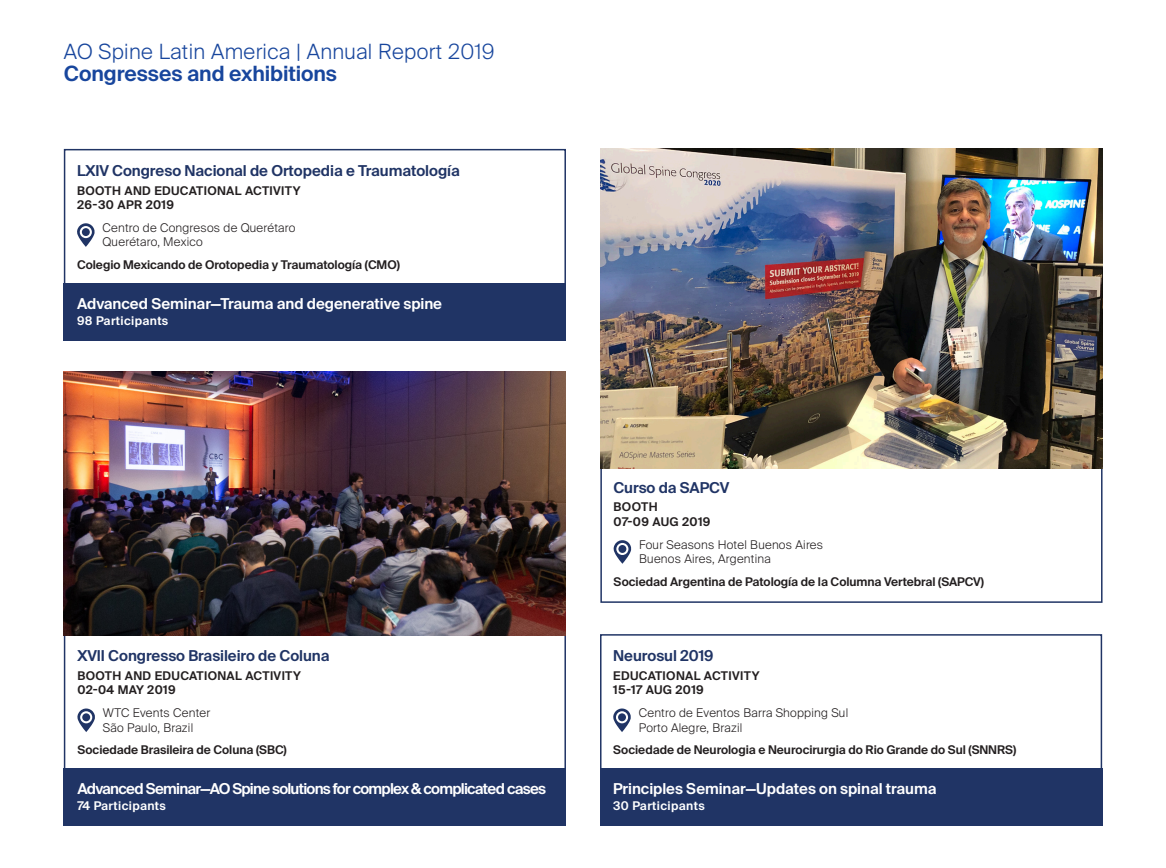
<style>
.page{position:relative;width:1166px;height:868px;background:#fff}
.page>*{position:absolute;margin:0;border:0;box-sizing:border-box;transform-origin:0 0}
.t1{font:300 21px "Suisse Intl";letter-spacing:.02em;color:#18469d}
.t2{font:600 21px "Suisse Intl";letter-spacing:-.005em;color:#18469d}
.dark_green_Tabela_tí{font:600 15px "Suisse Intl";letter-spacing:-.005em;color:#203465}
.Corpo_de_texto___PRI{font:600 15px "Suisse Intl";letter-spacing:-.005em;color:#fff}
.Corpo_de_texto___PRI-2{font:600 15px "Suisse Intl";letter-spacing:-.05em;color:#fff}
.Corpo_de_texto___PRI-3{font:600 12px "Suisse Intl";letter-spacing:-.005em;color:#231f20}
.Corpo_de_texto___PRI-4{font:300 12px "Suisse Intl";letter-spacing:.02em;color:#231f20}
.Corpo_de_texto___PRI-5{font:600 12px "Suisse Intl";letter-spacing:.03em;color:#231f20}
.Corpo_de_texto___PRI-6{font:600 12px "Suisse Intl";letter-spacing:.03em;color:#fff}
</style>
<div class="page">
<svg style="left:613px;top:540px;width:18px;height:23px"></svg>
<div style="left:618px;top:545px;width:8px;height:8px;background:#203465;border-radius:50%"></div>
<div style="left:600px;top:768px;width:501px;height:57px;background:#203465"></div>
<div style="left:600px;top:634px;width:501px;height:183px;border:2px solid #203465"></div>
<svg style="left:613px;top:708px;width:18px;height:24px"></svg>
<div style="left:618px;top:713px;width:7px;height:8px;background:#203465;border-radius:50%"></div>
<img style="left:600px;top:149px;width:502px;height:319px">
<div style="left:64px;top:283px;width:502px;height:57px;background:#203465"></div>
<div style="left:64px;top:149px;width:502px;height:183px;border:2px solid #203465"></div>
<svg style="left:77px;top:223px;width:18px;height:24px"></svg>
<div style="left:82px;top:228px;width:8px;height:8px;background:#203465;border-radius:50%"></div>
<div style="left:64px;top:768px;width:502px;height:57px;background:#203465"></div>
<svg style="left:77px;top:708px;width:18px;height:24px"></svg>
<div style="left:82px;top:713px;width:8px;height:8px;background:#203465;border-radius:50%"></div>
<img style="left:64px;top:371px;width:502px;height:264px">
<p class="t1" style="left:64px;top:39px;width:432px">AO Spine Latin America | Annual Report 2019</p>
<p class="t2" style="left:64px;top:62px;width:275px">Congresses and exhibitions</p>
<p class="dark_green_Tabela_tí" style="left:77px;top:162px;width:384px">LXIV Congreso Nacional de Ortopedia e Traumatología</p>
<p class="Corpo_de_texto___PRI-5" style="left:77px;top:183px;width:225px">BOOTH AND EDUCATIONAL ACTIVITY</p>
<p class="Corpo_de_texto___PRI-5" style="left:77px;top:198px;width:98px">26-30 APR 2019</p>
<p class="Corpo_de_texto___PRI-4" style="left:103px;top:221px;width:194px">Centro de Congresos de Querétaro</p>
<p class="Corpo_de_texto___PRI-4" style="left:103px;top:235px;width:102px">Querétaro, Mexico</p>
<p class="Corpo_de_texto___PRI-3" style="left:77px;top:258px;width:324px">Colegio Mexicando de Orotopedia y Traumatología (CMO)</p>
<p class="Corpo_de_texto___PRI" style="left:77px;top:294px;width:366px">Advanced Seminar—Trauma and degenerative spine</p>
<p class="Corpo_de_texto___PRI-6" style="left:77px;top:314px;width:93px">98 Participants</p>
<p class="dark_green_Tabela_tí" style="left:77px;top:647px;width:253px">XVII Congresso Brasileiro de Coluna</p>
<p class="Corpo_de_texto___PRI-5" style="left:77px;top:668px;width:225px">BOOTH AND EDUCATIONAL ACTIVITY</p>
<p class="Corpo_de_texto___PRI-5" style="left:77px;top:683px;width:100px">02-04 MAY 2019</p>
<p class="Corpo_de_texto___PRI-4" style="left:103px;top:705px;width:109px">WTC Events Center</p>
<p class="Corpo_de_texto___PRI-4" style="left:103px;top:720px;width:92px">São Paulo, Brazil</p>
<p class="Corpo_de_texto___PRI-3" style="left:77px;top:743px;width:211px">Sociedade Brasileira de Coluna (SBC)</p>
<p class="Corpo_de_texto___PRI-2" style="left:77px;top:779px;width:470px">Advanced Seminar—AO Spine solutions for complex &amp; complicated cases</p>
<p class="Corpo_de_texto___PRI-6" style="left:77px;top:799px;width:90px">74 Participants</p>
<p class="dark_green_Tabela_tí" style="left:613px;top:479px;width:117px">Curso da SAPCV</p>
<p class="Corpo_de_texto___PRI-3" style="left:613px;top:500px;width:45px">BOOTH</p>
<p class="Corpo_de_texto___PRI-5" style="left:613px;top:514px;width:98px">07-09 AUG 2019</p>
<p class="Corpo_de_texto___PRI-4" style="left:639px;top:537px;width:185px">Four Seasons Hotel Buenos Aires</p>
<p class="Corpo_de_texto___PRI-4" style="left:639px;top:552px;width:133px">Buenos Aires, Argentina</p>
<p class="Corpo_de_texto___PRI-3" style="left:613px;top:575px;width:372px">Sociedad Argentina de Patología de la Columna Vertebral (SAPCV)</p>
<p class="dark_green_Tabela_tí" style="left:613px;top:647px;width:102px">Neurosul 2019</p>
<p class="Corpo_de_texto___PRI-5" style="left:613px;top:668px;width:148px">EDUCATIONAL ACTIVITY</p>
<p class="Corpo_de_texto___PRI-5" style="left:613px;top:683px;width:92px">15-17 AUG 2019</p>
<p class="Corpo_de_texto___PRI-4" style="left:638px;top:705px;width:211px">Centro de Eventos Barra Shopping Sul</p>
<p class="Corpo_de_texto___PRI-4" style="left:638px;top:720px;width:105px">Porto Alegre, Brazil</p>
<p class="Corpo_de_texto___PRI-3" style="left:613px;top:743px;width:404px">Sociedade de Neurologia e Neurocirurgia do Rio Grande do Sul (SNNRS)</p>
<p class="Corpo_de_texto___PRI" style="left:613px;top:779px;width:324px">Principles Seminar—Updates on spinal trauma</p>
<p class="Corpo_de_texto___PRI-6" style="left:613px;top:799px;width:93px">30 Participants</p>
</div>
